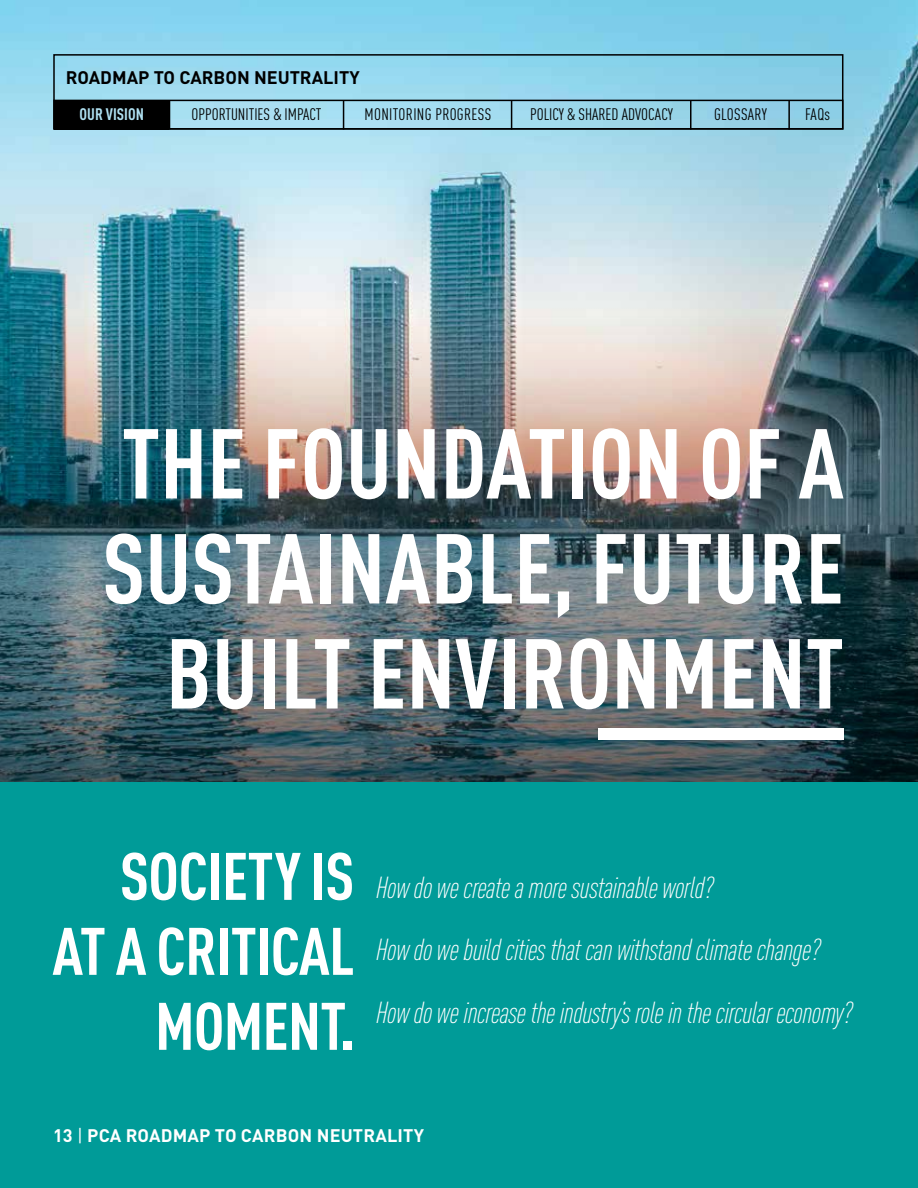
<style>
.page{position:relative;width:918px;height:1188px;background:#fff}
.page>*{position:absolute;margin:0;border:0;box-sizing:border-box;transform-origin:0 0}
.t1{font:700 condensed 97.5px/105px "DIN Pro";color:#fff;text-align:right}
.t2{font:700 condensed 66px/75px "DIN Pro";letter-spacing:-.01em;color:#fff;text-align:right}
.t3{font:italic 300 condensed 30px/62.4px "DIN Pro";letter-spacing:-.02em;color:#fff}
.t4{font:700 18px "DIN Pro";letter-spacing:.01em;color:#fff}
.t5{font:700 18px "DIN Pro";color:#000}
.t6{font:condensed 16.5px "DIN Pro";color:#000}
.t7{font:condensed 16.5px "DIN Pro";letter-spacing:.02em;color:#000}
.t8{font:700 condensed 16.5px "DIN Pro";color:#afe0f1}
.s1{font-weight:400}
</style>
<div class="page">
<img style="left:0;top:0;width:918px;height:130px">
<div style="left:53px;top:54px;width:790px;height:76px;border:2px solid #000"></div>
<img style="left:0;top:130px;width:918px;height:652px">
<div style="left:54px;top:101px;width:115px;height:29px;background:#000"></div>
<div style="left:598px;top:728px;width:246px;height:11px;background:#fff"></div>
<div style="left:53px;top:100px;width:790px;height:30px;border:2px solid #000"></div>
<hr style="left:343px;top:100px;width:1px;height:30px;background:#000">
<hr style="left:511px;top:100px;width:1px;height:30px;background:#000">
<hr style="left:169px;top:100px;width:1px;height:30px;background:#000">
<hr style="left:690px;top:100px;width:2px;height:30px;background:#000">
<hr style="left:788px;top:100px;width:2px;height:30px;background:#000">
<div style="left:0;top:782px;width:918px;height:406px;background:#009b98"></div>
<p class="t5" style="left:66px;top:63px;width:296px">ROADMAP TO CARBON NEUTRALITY</p>
<p class="t8" style="left:80px;top:102px;width:66px">OUR VISION</p>
<p class="t6" style="left:191px;top:102px;width:132px">OPPORTUNITIES &amp; IMPACT</p>
<p class="t7" style="left:365px;top:102px;width:128px">MONITORING PROGRESS</p>
<p class="t6" style="left:530px;top:102px;width:144px">POLICY &amp; SHARED ADVOCACY</p>
<p class="t7" style="left:714px;top:102px;width:54px">GLOSSARY</p>
<p class="t6" style="left:805px;top:102px;width:26px">FAQs</p>
<h1 class="t1" style="left:102px;top:403px;width:743px">THE FOUNDATION OF A<br>SUSTAINABLE, FUTURE<br>BUILT ENVIRONMENT</h1>
<h2 class="t2" style="left:52px;top:833px;width:304px">SOCIETY IS<br>AT A CRITICAL<br>MOMENT.</h2>
<p class="t3" style="left:376px;top:854px;width:478px">How do we create a more sustainable world?<br>How do we build cities that can withstand climate change?<br>How do we increase the industry’s role in the circular economy?</p>
<p class="t4" style="left:53px;top:1120px;width:373px">13 <span class="s1">|</span> PCA ROADMAP TO CARBON NEUTRALITY</p>
</div>
